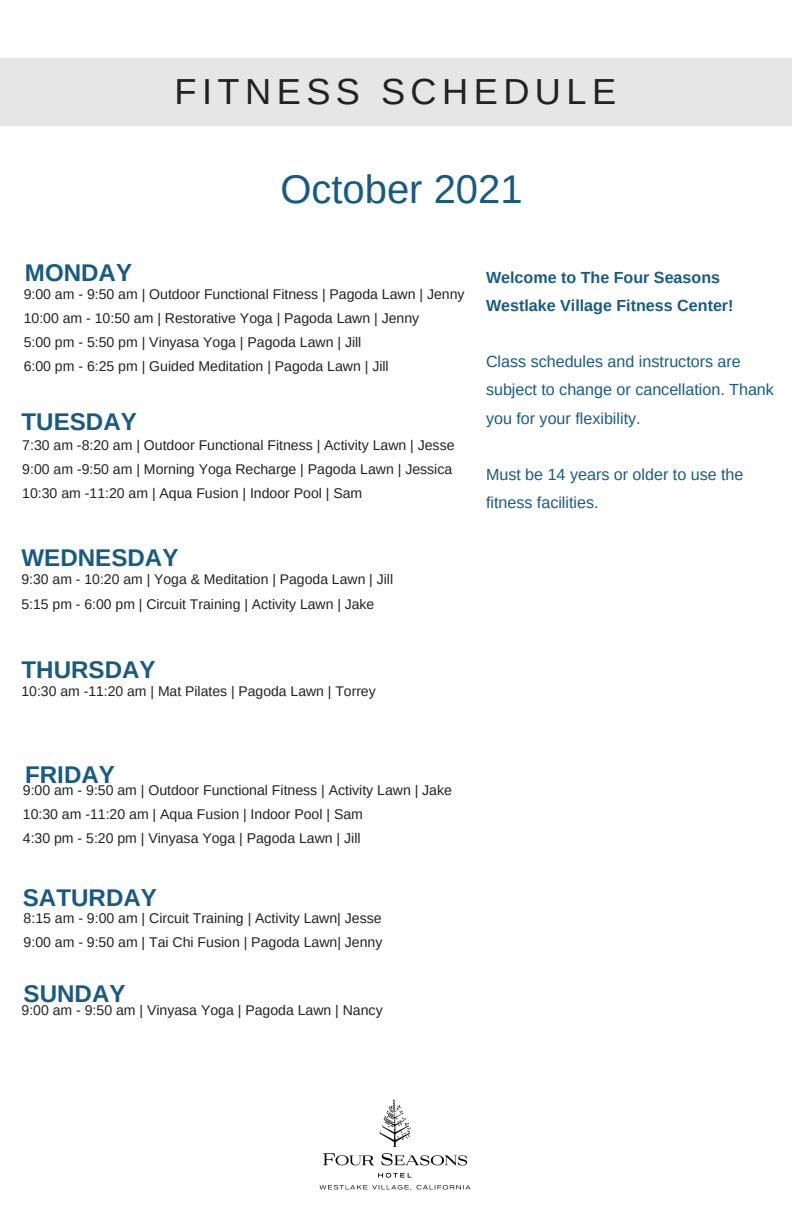
<style>
.page{position:relative;width:792px;height:1224px;background:#fff}
.page>*{position:absolute;margin:0;border:0;box-sizing:border-box;transform-origin:0 0}
.t1{font:40px "Arimo";color:#185b82}
.t2{font:36.2px "Arimo";letter-spacing:.15em;color:#222}
.t3{font:700 24.2px "Arimo";color:#185b82}
.t4{font:16px/28.2px "Arimo";color:#185b82}
.t5{font:700 16px/28.2px "Arimo";color:#185b82}
.t6{font:14px "Arimo";color:#222}
</style>
<div class="page">
<div style="left:0;top:58px;width:792px;height:68px;background:#e6e6e6"></div>
<img style="left:319px;top:1099px;width:152px;height:92px">
<p class="t2" style="left:175px;top:72px;width:443px">FITNESS SCHEDULE</p>
<p class="t1" style="left:280px;top:167px;width:244px">October 2021</p>
<p class="t3" style="left:25px;top:259px;width:109px">MONDAY</p>
<p class="t6" style="left:24px;top:286px;width:442px">9:00 am - 9:50 am | Outdoor Functional Fitness | Pagoda Lawn | Jenny</p>
<p class="t6" style="left:24px;top:310px;width:397px">10:00 am - 10:50 am | Restorative Yoga | Pagoda Lawn | Jenny</p>
<p class="t6" style="left:24px;top:334px;width:339px">5:00 pm - 5:50 pm | Vinyasa Yoga | Pagoda Lawn | Jill</p>
<p class="t6" style="left:24px;top:358px;width:367px">6:00 pm - 6:25 pm | Guided Meditation | Pagoda Lawn | Jill</p>
<p class="t3" style="left:22px;top:408px;width:117px">TUESDAY</p>
<p class="t6" style="left:22px;top:437px;width:434px">7:30 am -8:20 am | Outdoor Functional Fitness | Activity Lawn | Jesse</p>
<p class="t6" style="left:22px;top:461px;width:431px">9:00 am -9:50 am | Morning Yoga Recharge | Pagoda Lawn | Jessica</p>
<p class="t6" style="left:22px;top:485px;width:342px">10:30 am -11:20 am | Aqua Fusion | Indoor Pool | Sam</p>
<p class="t3" style="left:22px;top:544px;width:158px">WEDNESDAY</p>
<p class="t6" style="left:22px;top:571px;width:373px">9:30 am - 10:20 am | Yoga &amp; Meditation | Pagoda Lawn | Jill</p>
<p class="t6" style="left:22px;top:596px;width:354px">5:15 pm - 6:00 pm | Circuit Training | Activity Lawn | Jake</p>
<p class="t3" style="left:22px;top:656px;width:136px">THURSDAY</p>
<p class="t6" style="left:22px;top:683px;width:356px">10:30 am -11:20 am | Mat Pilates | Pagoda Lawn | Torrey</p>
<p class="t5" style="left:486px;top:263px;width:249px">Welcome to The Four Seasons<br>Westlake Village Fitness Center!</p>
<p class="t4" style="left:486px;top:348px;width:289px">Class schedules and instructors are subject to change or cancellation. Thank you for your flexibility.</p>
<p class="t4" style="left:486px;top:460px;width:259px">Must be 14 years or older to use the fitness facilities.</p>
<p class="t3" style="left:25px;top:761px;width:91px">FRIDAY</p>
<p class="t6" style="left:23px;top:782px;width:431px">9:00 am - 9:50 am | Outdoor Functional Fitness | Activity Lawn | Jake</p>
<p class="t6" style="left:23px;top:806px;width:342px">10:30 am -11:20 am | Aqua Fusion | Indoor Pool | Sam</p>
<p class="t6" style="left:23px;top:830px;width:339px">4:30 pm - 5:20 pm | Vinyasa Yoga | Pagoda Lawn | Jill</p>
<p class="t3" style="left:23px;top:884px;width:136px">SATURDAY</p>
<p class="t6" style="left:24px;top:911px;width:359px">8:15 am - 9:00 am | Circuit Training | Activity Lawn| Jesse</p>
<p class="t6" style="left:24px;top:935px;width:360px">9:00 am - 9:50 am | Tai Chi Fusion | Pagoda Lawn| Jenny</p>
<p class="t3" style="left:24px;top:980px;width:103px">SUNDAY</p>
<p class="t6" style="left:22px;top:1002px;width:363px">9:00 am - 9:50 am | Vinyasa Yoga | Pagoda Lawn | Nancy</p>
</div>
